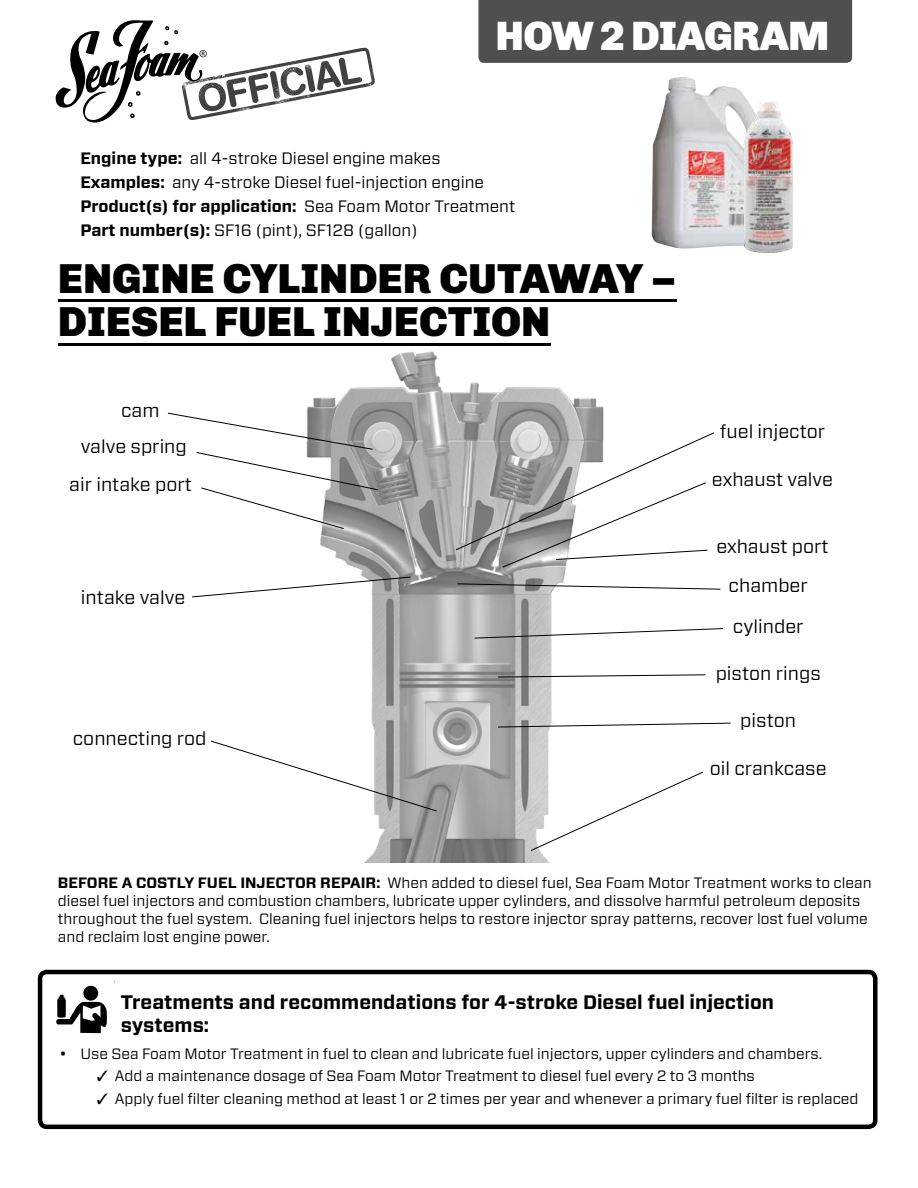
<style>
.page{position:relative;width:918px;height:1188px;background:#fff}
.page>*{position:absolute;margin:0;border:0;box-sizing:border-box;transform-origin:0 0}
.t1{font:900 42px/43.5px "Chivo";color:#000}
.t2{font:900 41.1px "Chivo";letter-spacing:-.015em;color:#fff}
.t3{font:700 19.5px/23.4px "Forza";color:#000}
.t4{font:18.9px/40.5px "Forza";color:#000}
.t5{font:16.5px/24px "Forza";color:#000}
.t6{font:15px/18px "Forza";color:#000}
.s1{font-weight:700}
</style>
<div class="page">
<svg style="left:55px;top:20px;width:320px;height:103px"></svg>
<div style="left:478px;top:0;width:374px;height:63px;background:#4f4f51"></div>
<div style="left:38px;top:970px;width:839px;height:159px;border:4px solid #000;border-radius:7px"></div>
<svg style="left:56px;top:985px;width:51px;height:49px"></svg>
<img style="left:307px;top:351px;width:297px;height:512px">
<svg style="left:457px;top:583px;width:264px;height:7px"></svg>
<svg style="left:474px;top:628px;width:250px;height:11px"></svg>
<svg style="left:210px;top:740px;width:228px;height:72px"></svg>
<svg style="left:497px;top:674px;width:209px;height:4px"></svg>
<svg style="left:497px;top:722px;width:234px;height:6px"></svg>
<svg style="left:530px;top:771px;width:173px;height:81px"></svg>
<svg style="left:167px;top:412px;width:212px;height:117px"></svg>
<svg style="left:192px;top:576px;width:219px;height:22px"></svg>
<svg style="left:455px;top:432px;width:259px;height:136px"></svg>
<img style="left:652px;top:77px;width:96px;height:172px">
<img style="left:740px;top:101px;width:53px;height:152px">
<hr style="left:58px;top:343px;width:492px;height:2px;background:#000">
<hr style="left:58px;top:299px;width:618px;height:3px;background:#000">
<h2 class="t2" style="left:495px;top:12px;width:336px">HOW 2 DIAGRAM</h2>
<p class="t5" style="left:80px;top:146px;width:436px"><span class="s1">Engine type:</span> all 4-stroke Diesel engine makes <span class="s1">Examples:</span> any 4-stroke Diesel fuel-injection engine <span class="s1">Product(s) for application:</span> Sea Foam Motor Treatment <span class="s1">Part number(s):</span> SF16 (pint), SF128 (gallon)</p>
<h1 class="t1" style="left:58px;top:257px;width:620px">ENGINE CYLINDER CUTAWAY –<br>DIESEL FUEL INJECTION</h1>
<p class="t4" style="left:121px;top:390px;width:40px">cam</p>
<p class="t4" style="left:81px;top:426px;width:108px">valve spring</p>
<p class="t4" style="left:69px;top:464px;width:124px">air intake port</p>
<p class="t4" style="left:81px;top:577px;width:106px">intake valve</p>
<p class="t4" style="left:73px;top:718px;width:135px">connecting rod</p>
<p class="t4" style="left:720px;top:411px;width:107px">fuel injector</p>
<p class="t4" style="left:712px;top:458px;width:123px">exhaust valve</p>
<p class="t4" style="left:716px;top:526px;width:114px">exhaust port</p>
<p class="t4" style="left:729px;top:565px;width:81px">chamber cylinder</p>
<p class="t4" style="left:716px;top:653px;width:107px">piston rings</p>
<p class="t4" style="left:740px;top:700px;width:57px">piston</p>
<p class="t4" style="left:710px;top:748px;width:118px">oil crankcase</p>
<p class="t6" style="left:58px;top:874px;width:815px"><span class="s1">BEFORE A COSTLY FUEL INJECTOR REPAIR:</span> When added to diesel fuel, Sea Foam Motor Treatment works to clean diesel fuel injectors and combustion chambers, lubricate upper cylinders, and dissolve harmful petroleum deposits throughout the fuel system. Cleaning fuel injectors helps to restore injector spray patterns, recover lost fuel volume and reclaim lost engine power.</p>
<h3 class="t3" style="left:121px;top:990px;width:655px">Treatments and recommendations for 4-stroke Diesel fuel injection systems:</h3>
<p class="t6" style="left:59px;top:1045px;width:764px">• Use Sea Foam Motor Treatment in fuel to clean and lubricate fuel injectors, upper cylinders and chambers.</p>
<p class="t6" style="left:97px;top:1067px;width:660px">✓ Add a maintenance dosage of Sea Foam Motor Treatment to diesel fuel every 2 to 3 months</p>
<p class="t6" style="left:97px;top:1090px;width:763px">✓ Apply fuel filter cleaning method at least 1 or 2 times per year and whenever a primary fuel filter is replaced</p>
</div>
